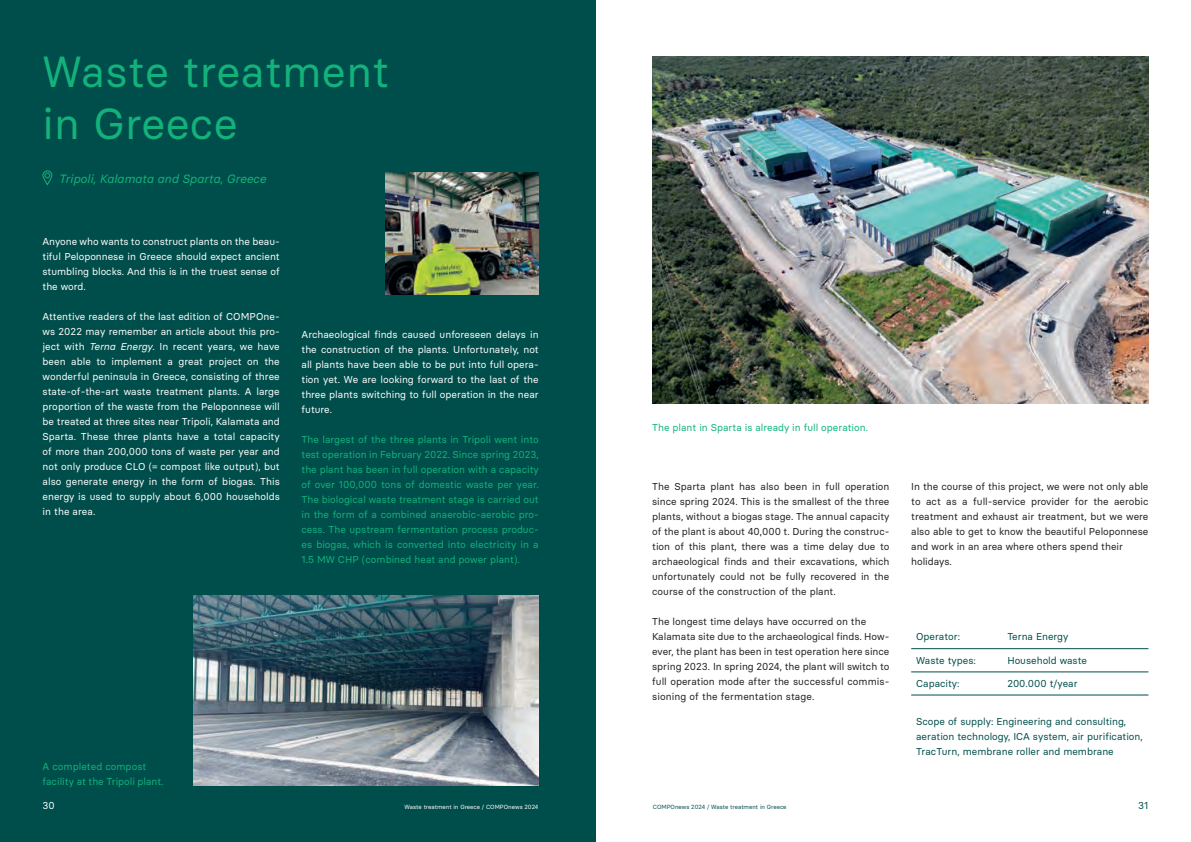
<style>
.page{position:relative;width:1191px;height:842px;background:#fff}
.page>*{position:absolute;margin:0;border:0;box-sizing:border-box;transform-origin:0 0}
.t1{font:43.5px/52.2px "Basier Circle";letter-spacing:.01em;color:#13b27b}
.t2{font:italic 12px "Basier Circle";color:#13b27b}
.t3{font:10px/15px "Basier Circle";color:#fff;text-align:justify}
.t4{font:10px/15px "Basier Circle";color:#231f20}
.t5{font:10px/15px "Basier Circle";color:#13b27b;text-align:justify}
.t6{font:10px/15px "Basier Circle";color:#004e4b}
.t7{font:6px "Basier Circle";color:#fff}
.t8{font:6px "Basier Circle";color:#004e4b}
.s1{font-style:italic}
</style>
<div class="page">
<div style="left:0;top:0;width:595px;height:842px;background:#004e4b"></div>
<img style="left:193px;top:596px;width:346px;height:189px">
<img style="left:386px;top:173px;width:153px;height:122px">
<img style="left:652px;top:57px;width:496px;height:347px">
<div style="left:43px;top:171px;width:9px;height:14px;border:1px solid #13b27b;border-radius:4px"></div>
<svg style="left:45px;top:173px;width:5px;height:5px"></svg>
<hr style="left:911px;top:648px;width:237px;height:1px;background:#004e4b">
<hr style="left:911px;top:671px;width:237px;height:1px;background:#004e4b">
<hr style="left:911px;top:695px;width:237px;height:1px;background:#004e4b">
<h1 class="t1" style="left:43px;top:45px;width:348px">Waste treatment in Greece</h1>
<p class="t2" style="left:59px;top:171px;width:209px">Tripoli, Kalamata and Sparta, Greece</p>
<p class="t3" style="left:43px;top:234px;width:239px">Anyone who wants to construct plants on the beau&shy;tiful Peloponnese in Greece should expect ancient stumbling blocks. And this is in the truest sense of the word.</p>
<p class="t3" style="left:43px;top:309px;width:239px">Attentive readers of the last edition of COMPOne&shy;ws 2022 may remember an article about this pro&shy;ject with <span class="s1">Terna Energy</span>. In recent years, we have been able to implement a great project on the wonderful peninsula in Greece, consisting of three state-of-the-art waste treatment plants. A large proportion of the waste from the Peloponnese will be treated at three sites near Tripoli, Kalamata and Sparta. These three plants have a total capacity of more than 200,000 tons of waste per year and not only produce CLO (= compost like output), but also generate energy in the form of biogas. This energy is used to supply about 6,000 households in the area.</p>
<p class="t3" style="left:301px;top:326px;width:239px">Archaeological finds caused unforeseen delays in the construction of the plants. Unfortunately, not all plants have been able to be put into full opera&shy;tion yet. We are looking forward to the last of the three plants switching to full operation in the near future.</p>
<p class="t5" style="left:301px;top:431px;width:239px">The largest of the three plants in Tripoli went into test operation in February 2022. Since spring 2023, the plant has been in full operation with a capacity of over 100,000 tons of domestic waste per year.<br>The biological waste treatment stage is carried out in the form of a combined anaerobic-aerobic pro&shy;cess. The upstream fermentation process produc&shy;es biogas, which is converted into electricity in a 1.5 MW CHP (combined heat and power plant).</p>
<p class="t5" style="left:43px;top:759px;width:123px">A completed compost facility at the Tripoli plant.</p>
<p class="t5" style="left:652px;top:420px;width:217px">The plant in Sparta is already in full operation.</p>
<p class="t4" style="left:652px;top:479px;width:239px;text-align:justify">The Sparta plant has also been in full operation since spring 2024. This is the smallest of the three plants, without a biogas stage. The annual capacity of the plant is about 40,000 t. During the construc&shy;tion of this plant, there was a time delay due to archaeological finds and their excavations, which unfortunately could not be fully recovered in the course of the construction of the plant.</p>
<p class="t4" style="left:652px;top:614px;width:239px">The longest time delays have occurred on the Kalamata site due to the archaeological finds. How&shy;ever, the plant has been in test operation here since spring 2023. In spring 2024, the plant will switch to full operation mode after the successful commis&shy;sioning of the fermentation stage.</p>
<p class="t4" style="left:911px;top:479px;width:239px">In the course of this project, we were not only able to act as a full-service provider for the aerobic treatment and exhaust air treatment, but we were also able to get to know the beautiful Peloponnese and work in an area where others spend their holidays.</p>
<p class="t6" style="left:916px;top:629px;width:46px">Operator:</p>
<p class="t6" style="left:1007px;top:629px;width:63px">Terna Energy</p>
<p class="t6" style="left:916px;top:653px;width:61px">Waste types:</p>
<p class="t6" style="left:1007px;top:653px;width:81px">Household waste</p>
<p class="t6" style="left:916px;top:676px;width:45px">Capacity:</p>
<p class="t6" style="left:1007px;top:676px;width:72px">200.000 t/year</p>
<p class="t6" style="left:916px;top:714px;width:228px">Scope of supply: Engineering and consulting, aeration technology, ICA system, air purification,<br>TracTurn, membrane roller and membrane</p>
<p class="t3" style="left:43px;top:798px;width:14px">30</p>
<p class="t6" style="left:1138px;top:798px;width:12px">31</p>
<p class="t7" style="left:405px;top:803px;width:135px">Waste treatment in Greece / COMPOnews 2024</p>
<p class="t8" style="left:653px;top:803px;width:135px">COMPOnews 2024 / Waste treatment in Greece</p>
</div>
